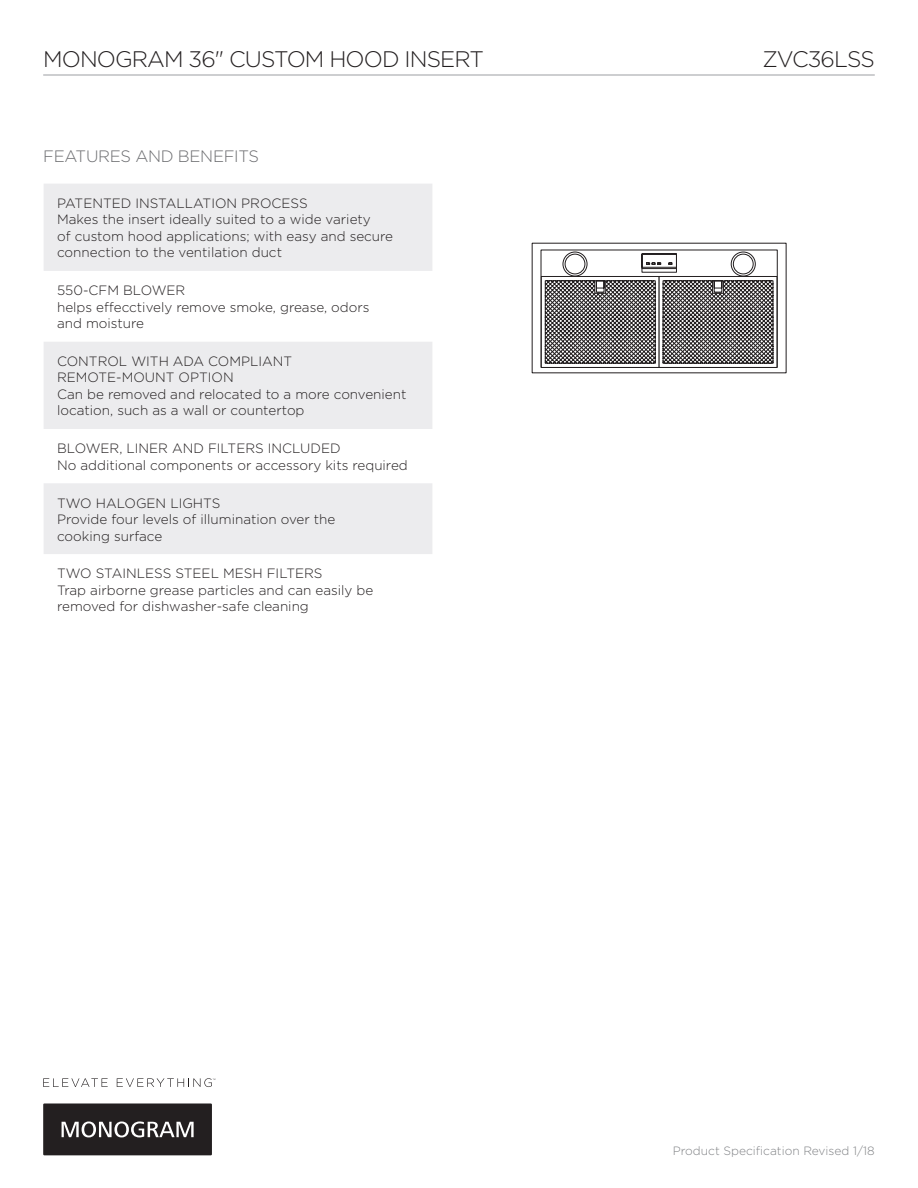
<style>
.page{position:relative;width:918px;height:1188px;background:#fff}
.page>*{position:absolute;margin:0;border:0;box-sizing:border-box;transform-origin:0 0}
.t1{font:300 22.5px "Gotham";letter-spacing:-.04em;color:#231f20}
.NEW_Sub_head{font:300 16.5px "Gotham";letter-spacing:-.02em;color:#6c6d70}
.F_and_B_Copy{font:300 13.5px/16.5px "Gotham";color:#231f20}
.t2{font:300 12px "Gotham";color:#808285}
</style>
<div class="page">
<hr style="left:43px;top:74px;width:832px;height:2px;background:#a8a9ad">
<svg style="left:43px;top:1103px;width:169px;height:52px;background:#3a3637"></svg>
<svg style="left:43px;top:1078px;width:65px;height:9px"></svg>
<svg style="left:117px;top:1078px;width:98px;height:9px"></svg>
<svg style="left:531px;top:242px;width:256px;height:132px"></svg>
<svg style="left:44px;top:184px;width:388px;height:370px;fill:#ececee"></svg>
<h1 class="t1" style="left:43px;top:44px;width:442px">MONOGRAM 36" CUSTOM HOOD INSERT</h1>
<h1 class="t1" style="left:762px;top:44px;width:114px">ZVC36LSS</h1>
<p class="NEW_Sub_head" style="left:43px;top:146px;width:217px">FEATURES AND BENEFITS</p>
<p class="F_and_B_Copy" style="left:57px;top:195px;width:252px">PATENTED INSTALLATION PROCESS</p>
<p class="F_and_B_Copy" style="left:57px;top:211px;width:338px">Makes the insert ideally suited to a wide variety<br>of custom hood applications; with easy and secure connection to the ventilation duct</p>
<p class="F_and_B_Copy" style="left:57px;top:282px;width:130px">550-CFM BLOWER</p>
<p class="F_and_B_Copy" style="left:57px;top:298px;width:314px">helps effecctively remove smoke, grease, odors and moisture</p>
<p class="F_and_B_Copy" style="left:57px;top:353px;width:237px">CONTROL WITH ADA COMPLIANT<br>REMOTE-MOUNT OPTION</p>
<p class="F_and_B_Copy" style="left:57px;top:386px;width:351px">Can be removed and relocated to a more convenient location, such as a wall or countertop</p>
<p class="F_and_B_Copy" style="left:57px;top:440px;width:285px">BLOWER, LINER AND FILTERS INCLUDED</p>
<p class="F_and_B_Copy" style="left:57px;top:456px;width:352px">No additional components or accessory kits required</p>
<p class="F_and_B_Copy" style="left:57px;top:494px;width:165px">TWO HALOGEN LIGHTS</p>
<p class="F_and_B_Copy" style="left:57px;top:511px;width:280px">Provide four levels of illumination over the cooking surface</p>
<p class="F_and_B_Copy" style="left:57px;top:565px;width:267px">TWO STAINLESS STEEL MESH FILTERS</p>
<p class="F_and_B_Copy" style="left:57px;top:582px;width:318px">Trap airborne grease particles and can easily be removed for dishwasher-safe cleaning</p>
<p class="t2" style="left:673px;top:1143px;width:204px">Product Specification Revised 1/18</p>
</div>
